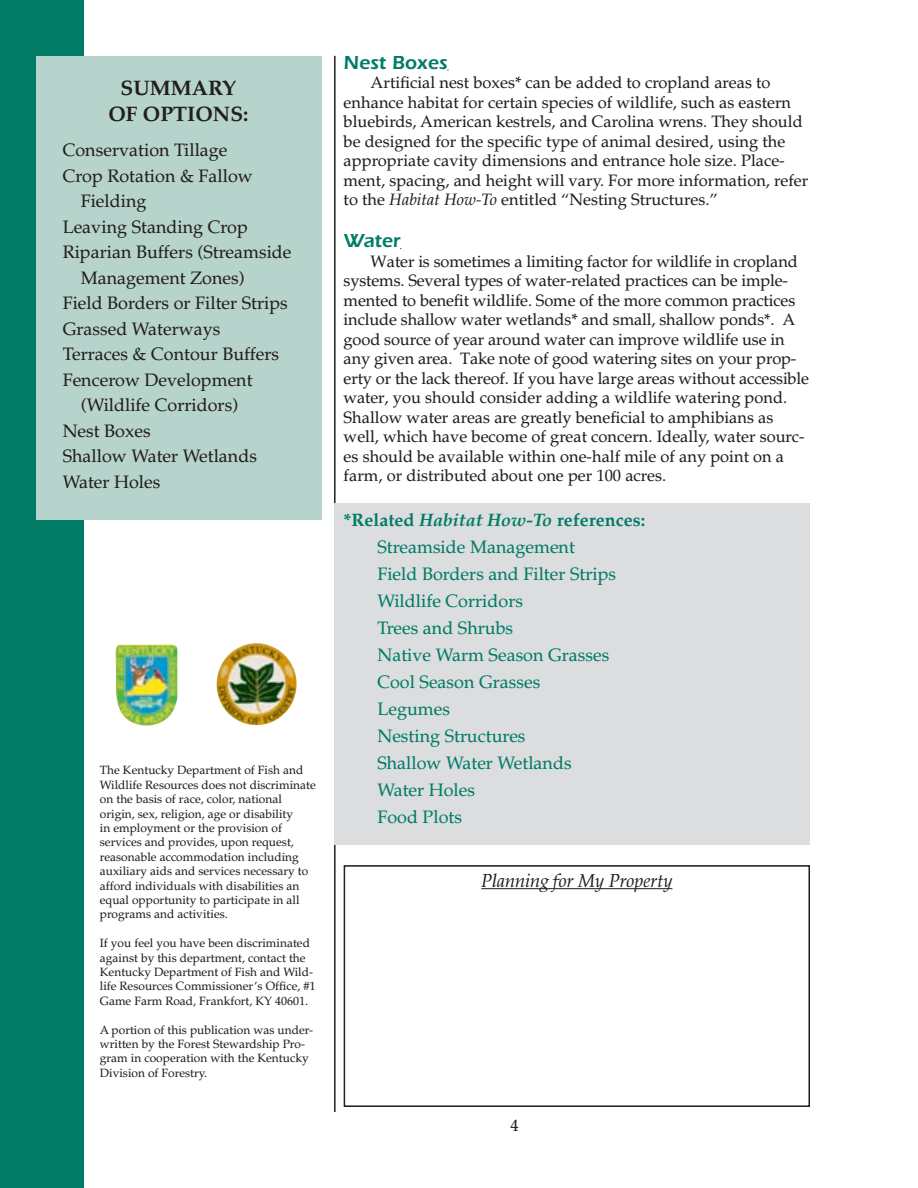
<style>
.page{position:relative;width:918px;height:1188px;background:#fff}
.page>*{position:absolute;margin:0;border:0;box-sizing:border-box;transform-origin:0 0}
.t1{font:700 21px "Palatino";color:#231f20}
.t2{font:600 19.5px "Itc Eras";color:#007c66}
.t3{font:italic 18.75px "Palatino";color:#231f20;scale:.96 1}
.t4{font:18px/25.5px "Palatino";color:#231f20}
.t5{font:18px "Palatino";color:#007c66}
.t6{font:700 18px "Palatino";color:#007c66}
.t7{font:16.5px/19.5px "Palatino";color:#231f20}
.t8{font:12px/14.4px "Palatino";color:#231f20}
.s1{font-style:italic}
</style>
<div class="page">
<div style="left:0;top:0;width:84px;height:1188px;background:#007c66"></div>
<hr style="left:334px;top:56px;width:2px;height:1056px;background:#231f20">
<div style="left:37px;top:56px;width:285px;height:464px;background:#b7d4cc"></div>
<div style="left:344px;top:865px;width:466px;height:242px;border:2px solid #231f20"></div>
<hr style="left:481px;top:888px;width:191px;height:1px;background:#231f20">
<div style="left:334px;top:503px;width:476px;height:342px;background:#dcdddf"></div>
<img style="left:116px;top:645px;width:61px;height:81px">
<img style="left:217px;top:643px;width:80px;height:82px">
<p class="t1" style="left:121px;top:76px;width:117px">SUMMARY</p>
<p class="t1" style="left:108px;top:101px;width:141px">OF OPTIONS:</p>
<p class="t4" style="left:63px;top:138px;width:166px">Conservation Tillage</p>
<p class="t4" style="left:63px;top:163px;width:192px">Crop Rotation &amp; Fallow</p>
<p class="t4" style="left:81px;top:189px;width:67px">Fielding</p>
<p class="t4" style="left:63px;top:214px;width:187px">Leaving Standing Crop</p>
<p class="t4" style="left:81px;top:240px;width:212px;text-indent:-18px">Riparian Buffers (Streamside<br>Management Zones)</p>
<p class="t4" style="left:63px;top:291px;width:227px">Field Borders or Filter Strips</p>
<p class="t4" style="left:63px;top:316px;width:159px">Grassed Waterways</p>
<p class="t4" style="left:63px;top:342px;width:218px">Terraces &amp; Contour Buffers</p>
<p class="t4" style="left:63px;top:367px;width:191px">Fencerow Development</p>
<p class="t4" style="left:81px;top:393px;width:159px">(Wildlife Corridors)</p>
<p class="t4" style="left:63px;top:418px;width:89px">Nest Boxes</p>
<p class="t4" style="left:63px;top:444px;width:196px">Shallow Water Wetlands</p>
<p class="t4" style="left:63px;top:469px;width:99px">Water Holes</p>
<p class="t8" style="left:100px;top:763px;width:205px">The Kentucky Department of Fish and</p>
<p class="t8" style="left:100px;top:778px;width:217px">Wildlife Resources does not discriminate on the basis of race, color, national origin, sex, religion, age or disability<br>in employment or the provision of services and provides, upon request, reasonable accommodation including auxiliary aids and services necessary to afford individuals with disabilities an equal opportunity to participate in all programs and activities.</p>
<p class="t8" style="left:100px;top:936px;width:217px">If you feel you have been discriminated against by this department, contact the Kentucky Department of Fish and Wild&shy;life Resources Commissioner’s Office, #1<br>Game Farm Road, Frankfort, KY 40601.</p>
<p class="t8" style="left:100px;top:1023px;width:215px">A portion of this publication was under&shy;written by the Forest Stewardship Pro&shy;gram in cooperation with the Kentucky Division of Forestry.</p>
<p class="t2" style="left:344px;top:51px;width:105px">Nest Boxes</p>
<p class="t7" style="left:344px;top:73px;width:466px;text-indent:27px">Artificial nest boxes* can be added to cropland areas to enhance habitat for certain species of wildlife, such as eastern bluebirds, American kestrels, and Carolina wrens. They should be designed for the specific type of animal desired, using the appropriate cavity dimensions and entrance hole size. Place&shy;ment, spacing, and height will vary. For more information, refer to the <span class="s1">Habitat How-To</span> entitled “Nesting Structures.”</p>
<p class="t2" style="left:344px;top:229px;width:58px">Water</p>
<p class="t7" style="left:344px;top:252px;width:467px;text-indent:27px">Water is sometimes a limiting factor for wildlife in cropland systems. Several types of water-related practices can be imple&shy;mented to benefit wildlife. Some of the more common practices include shallow water wetlands* and small, shallow ponds*. A good source of year around water can improve wildlife use in any given area. Take note of good watering sites on your prop&shy;erty or the lack thereof. If you have large areas without accessible water, you should consider adding a wildlife watering pond.<br>Shallow water areas are greatly beneficial to amphibians as well, which have become of great concern. Ideally, water sourc&shy;es should be available within one-half mile of any point on a farm, or distributed about one per 100 acres.</p>
<p class="t6" style="left:344px;top:509px;width:303px">*Related <span class="s1">Habitat How-To</span> references:</p>
<p class="t5" style="left:377px;top:536px;width:199px">Streamside Management</p>
<p class="t5" style="left:377px;top:563px;width:240px">Field Borders and Filter Strips</p>
<p class="t5" style="left:377px;top:590px;width:147px">Wildlife Corridors</p>
<p class="t5" style="left:377px;top:617px;width:137px">Trees and Shrubs</p>
<p class="t5" style="left:377px;top:644px;width:234px">Native Warm Season Grasses</p>
<p class="t5" style="left:377px;top:671px;width:165px">Cool Season Grasses</p>
<p class="t5" style="left:377px;top:698px;width:74px">Legumes</p>
<p class="t5" style="left:377px;top:725px;width:150px">Nesting Structures</p>
<p class="t5" style="left:377px;top:752px;width:196px">Shallow Water Wetlands</p>
<p class="t5" style="left:377px;top:779px;width:99px">Water Holes</p>
<p class="t5" style="left:377px;top:806px;width:86px">Food Plots</p>
<p class="t3" style="left:481px;top:870px;width:201px">Planning for My Property</p>
<p class="t7" style="left:510px;top:1116px;width:10px">4</p>
</div>
